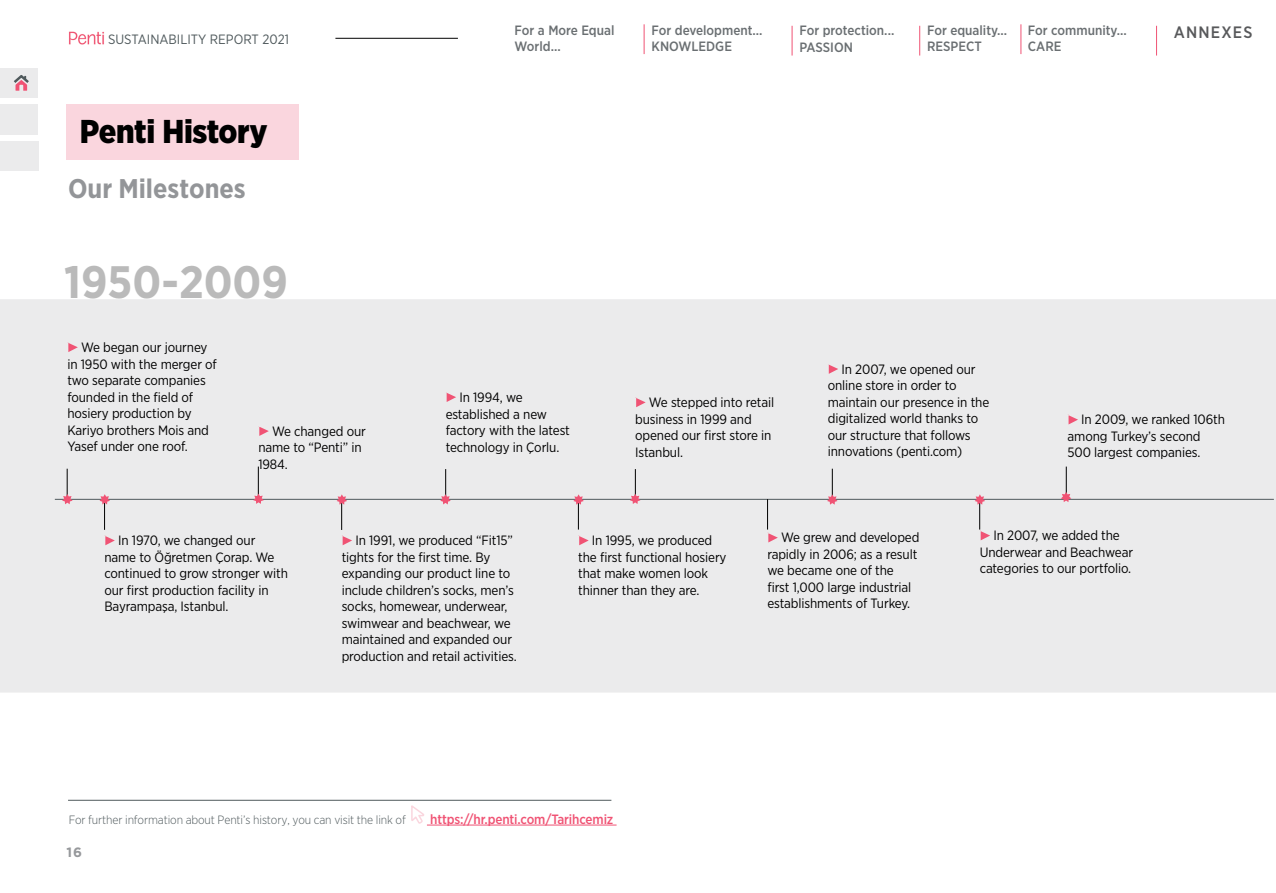
<style>
.page{position:relative;width:1276px;height:893px;background:#fff}
.page>*{position:absolute;margin:0;border:0;box-sizing:border-box;transform-origin:0 0}
.t1{font:700 45.45px "Gotham Narrow";color:#bababa}
.t2{font:900 33px "Gotham Narrow";letter-spacing:-.01em;color:#000}
.t3{font:700 27px "Gotham Narrow";color:#939598}
.t4{font:500 16.5px "Gotham Narrow";letter-spacing:.07em;color:#58595b}
.t5{font:13.5px/16.5px "Gotham Narrow";letter-spacing:-.01em;color:#000}
.t6{font:500 13.5px/16.2px "Gotham Narrow";color:#6a6f72}
.t7{font:500 13.5px "Gotham Narrow";letter-spacing:-.01em;color:#f05374}
.t8{font:13.5px "Gotham Narrow";color:#4f595c}
.t9{font:700 13.5px "Gotham";color:#96989b}
.t10{font:300 12px "Gotham Narrow";letter-spacing:-.01em;color:#4f595c}
</style>
<div class="page">
<div style="left:0;top:68px;width:38px;height:30px;background:#ebebec"></div>
<div style="left:0;top:141px;width:38px;height:30px;background:#ebebec"></div>
<div style="left:0;top:104px;width:38px;height:31px;background:#ebebec"></div>
<svg style="left:14px;top:75px;width:15px;height:16px"></svg>
<hr style="left:335px;top:38px;width:123px;height:1px;background:#000">
<hr style="left:644px;top:24px;width:1px;height:30px;background:#f05374">
<hr style="left:792px;top:26px;width:1px;height:30px;background:#f05374">
<hr style="left:919px;top:26px;width:1px;height:30px;background:#f05374">
<hr style="left:1020px;top:24px;width:1px;height:30px;background:#f05374">
<hr style="left:1156px;top:26px;width:1px;height:30px;background:#f05374">
<img style="left:69px;top:31px;width:35px;height:14px">
<div style="left:0;top:299px;width:1276px;height:394px;background:#ebebec"></div>
<div style="left:66px;top:104px;width:233px;height:56px;background:#fad6de"></div>
<hr style="left:427px;top:825px;width:189px;height:1px;background:#f05374">
<svg style="left:411px;top:805px;width:13px;height:18px"></svg>
<hr style="left:68px;top:800px;width:543px;height:1px;background:#4f595c">
<svg style="left:67px;top:342px;width:11px;height:10px"></svg>
<svg style="left:104px;top:536px;width:11px;height:9px"></svg>
<hr style="left:55px;top:499px;width:1218px;height:1px;background:#4f595c">
<svg style="left:258px;top:426px;width:11px;height:10px"></svg>
<svg style="left:342px;top:536px;width:10px;height:9px"></svg>
<svg style="left:446px;top:392px;width:10px;height:10px"></svg>
<svg style="left:578px;top:536px;width:10px;height:9px"></svg>
<svg style="left:635px;top:397px;width:10px;height:10px"></svg>
<svg style="left:767px;top:533px;width:11px;height:9px"></svg>
<svg style="left:828px;top:364px;width:10px;height:10px"></svg>
<svg style="left:979px;top:531px;width:11px;height:9px"></svg>
<svg style="left:1067px;top:415px;width:11px;height:9px"></svg>
<hr style="left:258px;top:467px;width:1px;height:32px;background:#000">
<hr style="left:67px;top:469px;width:1px;height:30px;background:#000">
<hr style="left:104px;top:499px;width:1px;height:31px;background:#000">
<hr style="left:341px;top:499px;width:1px;height:31px;background:#000">
<hr style="left:445px;top:469px;width:1px;height:30px;background:#000">
<hr style="left:635px;top:469px;width:1px;height:30px;background:#000">
<hr style="left:578px;top:499px;width:1px;height:31px;background:#000">
<hr style="left:832px;top:469px;width:1px;height:30px;background:#000">
<hr style="left:767px;top:499px;width:1px;height:31px;background:#000">
<hr style="left:1066px;top:467px;width:1px;height:30px;background:#000">
<hr style="left:979px;top:499px;width:1px;height:31px;background:#000">
<svg style="left:62px;top:494px;width:11px;height:10px"></svg>
<svg style="left:99px;top:494px;width:11px;height:10px"></svg>
<svg style="left:253px;top:494px;width:11px;height:10px"></svg>
<svg style="left:337px;top:494px;width:10px;height:11px"></svg>
<svg style="left:440px;top:494px;width:11px;height:10px"></svg>
<svg style="left:573px;top:494px;width:11px;height:11px"></svg>
<svg style="left:630px;top:494px;width:10px;height:10px"></svg>
<svg style="left:827px;top:494px;width:10px;height:11px"></svg>
<svg style="left:974px;top:494px;width:11px;height:11px"></svg>
<svg style="left:1061px;top:492px;width:10px;height:10px"></svg>
<p class="t6" style="left:514px;top:22px;width:101px">For a More Equal<br>World...</p>
<p class="t8" style="left:108px;top:31px;width:182px">SUSTAINABILITY REPORT 2021</p>
<p class="t6" style="left:651px;top:22px;width:113px">For development...<br>KNOWLEDGE</p>
<p class="t6" style="left:799px;top:22px;width:96px">For protection...<br>PASSION</p>
<p class="t6" style="left:927px;top:22px;width:82px">For equality...<br>RESPECT</p>
<p class="t6" style="left:1028px;top:22px;width:100px">For community...<br>CARE</p>
<p class="t4" style="left:1174px;top:22px;width:80px">ANNEXES</p>
<h2 class="t2" style="left:80px;top:109px;width:189px">Penti History</h2>
<h3 class="t3" style="left:68px;top:171px;width:179px">Our Milestones</h3>
<h1 class="t1" style="left:64px;top:252px;width:225px">1950-2009</h1>
<p class="t5" style="left:67px;top:339px;width:151px;text-indent:14px">We began our journey in 1950 with the merger of two separate companies founded in the field of hosiery production by<br>Kariyo brothers Mois and<br>Yasef under one roof.</p>
<p class="t5" style="left:258px;top:423px;width:109px;text-indent:14px">We changed our name to “Penti” in<br>1984.</p>
<p class="t5" style="left:446px;top:389px;width:126px;text-indent:14px">In 1994, we established a new factory with the latest technology in Çorlu.</p>
<p class="t5" style="left:635px;top:394px;width:141px;text-indent:14px">We stepped into retail business in 1999 and opened our first store in<br>Istanbul.</p>
<p class="t5" style="left:828px;top:361px;width:163px;text-indent:14px">In 2007, we opened our online store in order to maintain our presence in the digitalized world thanks to our structure that follows innovations (penti.com)</p>
<p class="t5" style="left:1067px;top:411px;width:159px;text-indent:14px">In 2009, we ranked 106th among Turkey’s second<br>500 largest companies.</p>
<p class="t5" style="left:104px;top:532px;width:185px;text-indent:14px">In 1970, we changed our name to Öğretmen Çorap. We continued to grow stronger with our first production facility in<br>Bayrampaşa, Istanbul.</p>
<p class="t5" style="left:342px;top:532px;width:177px;text-indent:14px">In 1991, we produced “Fit15” tights for the first time. By expanding our product line to include children’s socks, men’s socks, homewear, underwear, swimwear and beachwear, we maintained and expanded our production and retail activities.</p>
<p class="t5" style="left:578px;top:532px;width:150px;text-indent:14px">In 1995, we produced the first functional hosiery that make women look thinner than they are.</p>
<p class="t5" style="left:767px;top:529px;width:153px;text-indent:14px">We grew and developed rapidly in 2006; as a result we became one of the<br>first 1,000 large industrial establishments of Turkey.</p>
<p class="t5" style="left:979px;top:527px;width:155px;text-align:center">In 2007, we added the<br>Underwear and Beachwear categories to our portfolio.</p>
<p class="t10" style="left:69px;top:812px;width:338px">For further information about Penti’s history, you can visit the link of</p>
<p class="t7" style="left:430px;top:810px;width:185px">https://hr.penti.com/Tarihcemiz</p>
<p class="t9" style="left:66px;top:843px;width:17px">16</p>
</div>
